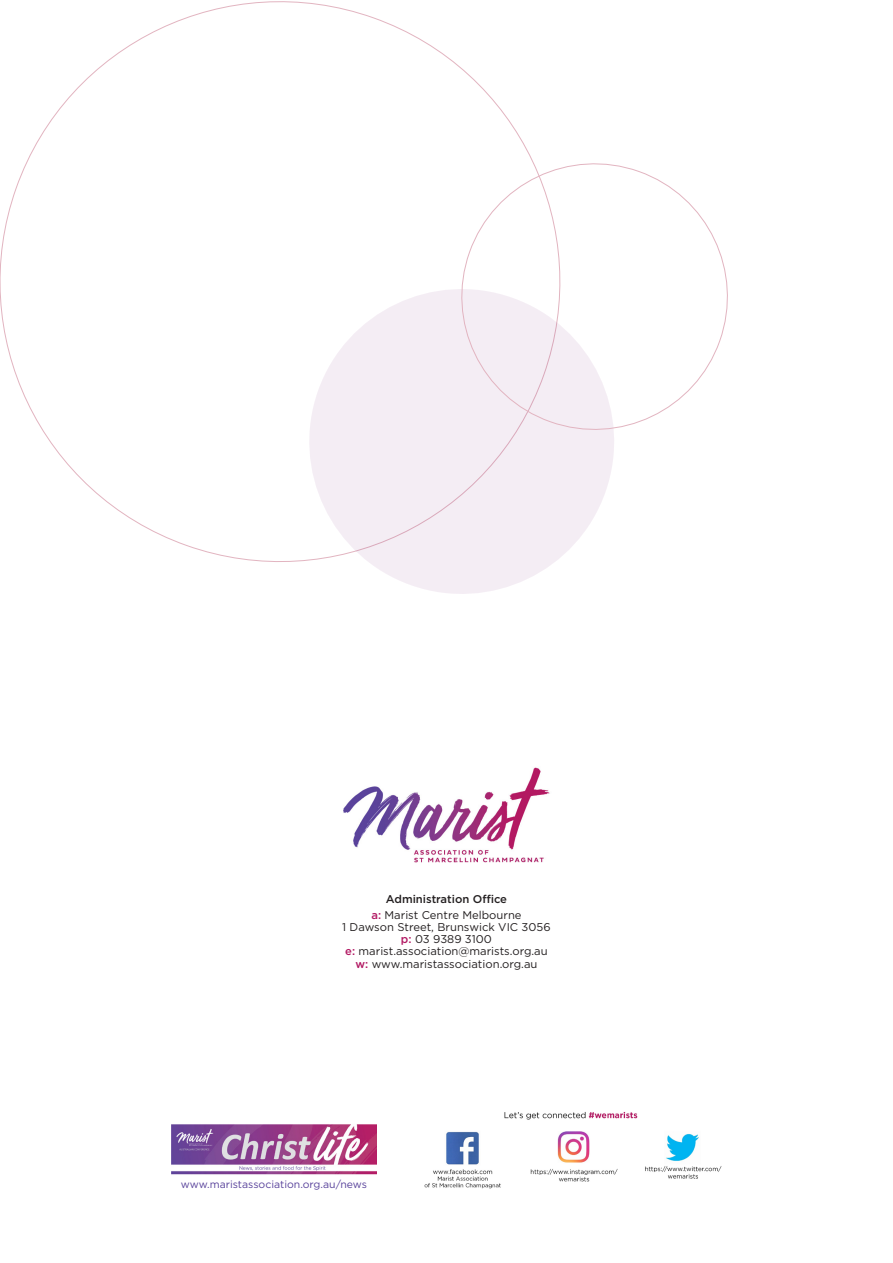
<style>
.page{position:relative;width:893px;height:1263px;background:#fff}
.page>*{position:absolute;margin:0;border:0;box-sizing:border-box;transform-origin:0 0}
.t1{font:11.25px "Gotham";color:#231f20}
.t2{font:500 11.25px "Gotham";color:#231f20}
.t3{font:10.5px "Gotham";color:#59439b}
.s1{font-weight:500;color:#b21963}
</style>
<div class="page">
<img style="left:424px;top:1111px;width:298px;height:78px">
<img style="left:171px;top:1124px;width:205px;height:51px">
<img style="left:343px;top:767px;width:207px;height:96px">
<svg style="left:0;top:1px;width:526px;height:561px"></svg>
<svg style="left:290px;top:270px;width:324px;height:324px;fill:#f4edf4"></svg>
<svg style="left:445px;top:147px;width:283px;height:299px"></svg>
<p class="t2" style="left:386px;top:892px;width:123px">Administration Office</p>
<p class="t1" style="left:371px;top:908px;width:152px"><span class="s1">a:</span> Marist Centre Melbourne</p>
<p class="t1" style="left:342px;top:920px;width:210px">1 Dawson Street, Brunswick VIC 3056</p>
<p class="t1" style="left:401px;top:932px;width:93px"><span class="s1">p:</span> 03 9389 3100</p>
<p class="t1" style="left:345px;top:944px;width:204px"><span class="s1">e:</span> marist.association@marists.org.au</p>
<p class="t1" style="left:355px;top:957px;width:183px"><span class="s1">w:</span> www.maristassociation.org.au</p>
<p class="t3" style="left:181px;top:1178px;width:188px">www.maristassociation.org.au/news</p>
</div>
